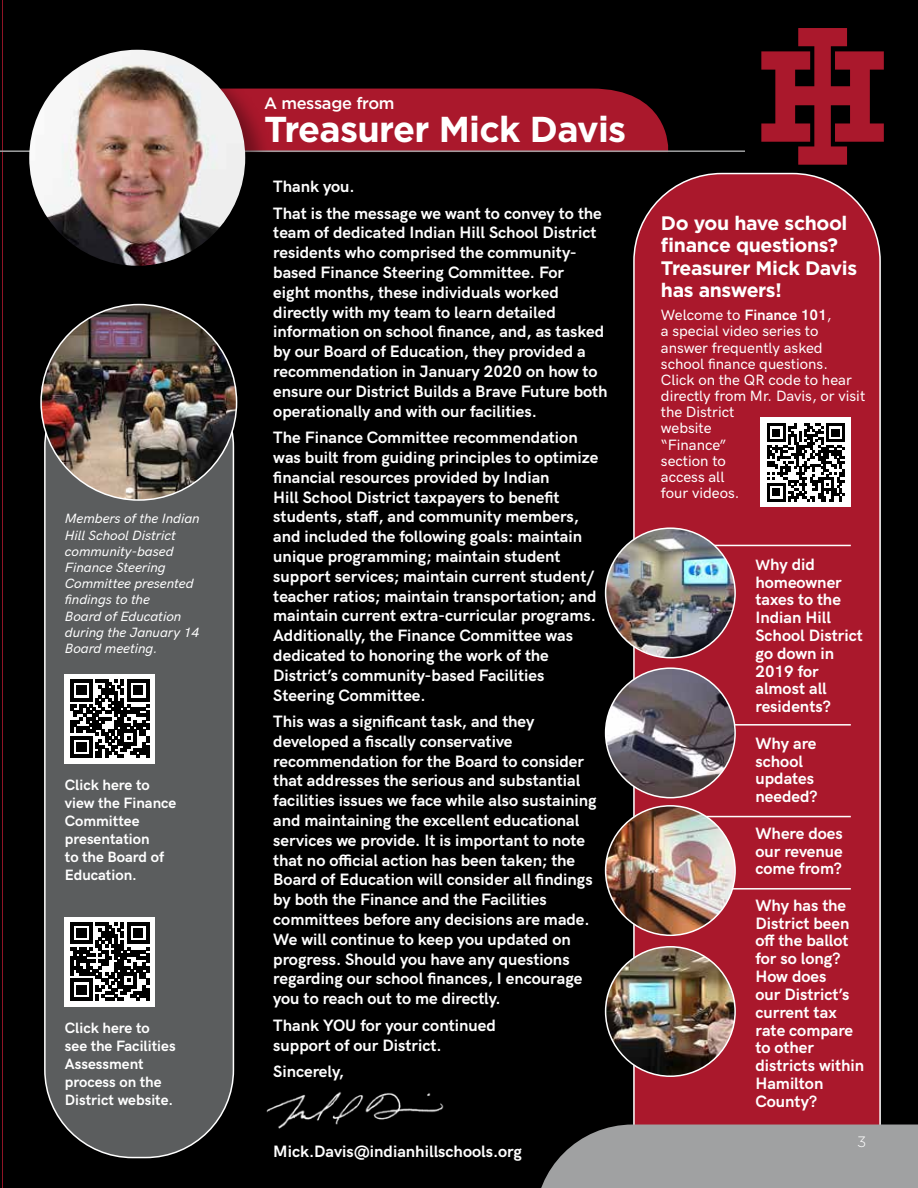
<style>
.page{position:relative;width:918px;height:1188px;background:#000}
.page>*{position:absolute;margin:0;border:0;box-sizing:border-box;transform-origin:0 0}
.t1{font:700 36px "Gotham Pro";letter-spacing:-.02em;color:#fff}
.t2{font:700 19.5px/22.5px "Gotham Pro";letter-spacing:-.02em;color:#fff}
.t3{font:700 16.5px/19.8px "HK Grotesk";color:#fff}
.t4{font:16.5px/17.9px "HK Grotesk Bold Legacy";color:#fff}
.t5{font:500 16.5px "Gotham Pro";letter-spacing:-.02em;color:#fff}
.t6{font:500 15px/16.2px "HK Grotesk";color:#fff}
.t7{font:700 15px/18px "HK Grotesk";color:#fff}
.t8{font:300 15px "Gotham Pro";color:#fff}
.t9{font:italic 500 13.5px/16.2px "HK Grotesk";color:#fff}
.s1{font-weight:700}
.s2{font-size:15px}
</style>
<div class="page">
<div style="left:45px;top:359px;width:188px;height:799px;background:#5b5d5e;border-radius:88px"></div>
<div style="left:44px;top:359px;width:190px;height:799px;border:2px solid #fff;border-radius:88px"></div>
<div style="left:275px;top:89px;width:393px;height:61px;background:#aa182c"></div>
<hr style="left:0;top:150px;width:745px;height:2px;background:#a0a1a2">
<div style="left:633px;top:173px;width:248px;height:952px;background:#aa182c"></div>
<svg style="left:761px;top:28px;width:123px;height:137px"></svg>
<div style="left:28px;top:49px;width:247px;height:246px;background:#000"></div>
<img style="left:29px;top:50px;width:216px;height:216px;border-radius:108px">
<div style="left:541px;top:1125px;width:377px;height:63px;background:#a0a1a2"></div>
<img style="left:266px;top:1092px;width:178px;height:37px">
<div style="left:761px;top:417px;width:90px;height:90px;background:#fff"></div>
<svg style="left:767px;top:423px;width:78px;height:79px"></svg>
<div style="left:65px;top:917px;width:90px;height:90px;background:#fff"></div>
<svg style="left:70px;top:922px;width:79px;height:79px"></svg>
<img style="left:41px;top:305px;width:196px;height:195px;border-radius:98px">
<div style="left:65px;top:674px;width:90px;height:90px;background:#fff"></div>
<svg style="left:70px;top:679px;width:79px;height:79px"></svg>
<hr style="left:693px;top:545px;width:158px;height:1px;background:#fff">
<hr style="left:693px;top:724px;width:158px;height:2px;background:#fff">
<hr style="left:693px;top:816px;width:158px;height:1px;background:#fff">
<hr style="left:693px;top:888px;width:158px;height:2px;background:#fff">
<img style="left:606px;top:528px;width:129px;height:130px;border-radius:65px">
<img style="left:606px;top:668px;width:129px;height:130px;border-radius:65px">
<img style="left:606px;top:806px;width:129px;height:129px;border-radius:65px">
<img style="left:606px;top:947px;width:129px;height:129px;border-radius:65px">
<p class="t9" style="left:65px;top:510px;width:136px">Members of the Indian<br>Hill School District community-based<br>Finance Steering<br>Committee presented findings to the<br>Board of Education during the January 14<br>Board meeting.</p>
<p class="t7" style="left:65px;top:775px;width:113px">Click here to view the Finance<br>Committee presentation<br>to the Board of<br>Education.</p>
<p class="t7" style="left:65px;top:1018px;width:112px">Click here to see the Facilities<br>Assessment process on the<br>District website.</p>
<p class="t5" style="left:264px;top:94px;width:132px">A message from</p>
<h1 class="t1" style="left:264px;top:108px;width:364px">Treasurer Mick Davis</h1>
<p class="t3" style="left:273px;top:172px;width:330px;line-height:26.5px">Thank you.<br>That is the message we want to convey to the</p>
<p class="t3" style="left:273px;top:222px;width:336px">team of dedicated Indian Hill School District residents who comprised the community&shy;based Finance Steering Committee. For<br>eight months, these individuals worked directly with my team to learn detailed information on school finance, and, as tasked by our Board of Education, they provided a recommendation in January 2020 on how to ensure our District Builds a Brave Future both operationally and with our facilities.</p>
<p class="t3" style="left:273px;top:426px;width:327px">The Finance Committee recommendation was built from guiding principles to optimize financial resources provided by Indian<br>Hill School District taxpayers to benefit students, staff, and community members, and included the following goals: maintain unique programming; maintain student support services; maintain current student/ teacher ratios; maintain transportation; and maintain current extra-curricular programs.<br>Additionally, the Finance Committee was dedicated to honoring the work of the District’s community-based Facilities Steering Committee.</p>
<p class="t3" style="left:273px;top:710px;width:325px">This was a significant task, and they developed a fiscally conservative recommendation for the Board to consider that addresses the serious and substantial facilities issues we face while also sustaining and maintaining the excellent educational services we provide. It is important to note that no official action has been taken; the Board of Education will consider all findings by both the Finance and the Facilities committees before any decisions are made.<br>We will continue to keep you updated on progress. Should you have any questions regarding our school finances, I encourage you to reach out to me directly.</p>
<p class="t3" style="left:273px;top:1014px;width:224px">Thank YOU for your continued support of our District.</p>
<p class="t3" style="left:273px;top:1060px;width:72px">Sincerely,</p>
<p class="t3" style="left:273px;top:1140px;width:250px">Mick.Davis@indianhillschools.org</p>
<p class="t2" style="left:661px;top:211px;width:198px">Do you have school finance questions?<br>Treasurer Mick Davis has answers!</p>
<p class="t6" style="left:661px;top:306px;width:206px">Welcome to <span class="s1">Finance 101</span>,<br>a special video series to answer frequently asked school finance questions.<br>Click on the QR code to hear directly from Mr. Davis, or visit the District<br>website<br>“Finance”<br>section to<br>access all<br>four videos.</p>
<p class="t4" style="left:755px;top:554px;width:109px"><span class="s2">W</span>hy did homeowner taxes to the<br>Indian Hill<br>School District go down in<br>2019 for almost all residents?</p>
<p class="t4" style="left:755px;top:733px;width:64px">Why are school updates needed?</p>
<p class="t4" style="left:755px;top:823px;width:89px;text-align:justify">Where does our revenue come from?</p>
<p class="t4" style="left:755px;top:895px;width:110px">Why has the<br>District been off the ballot for so long?<br>How does<br>our District’s current tax rate compare to other districts within<br>Hamilton<br>County?</p>
<p class="t8" style="left:857px;top:1134px;width:11px">3</p>
</div>
